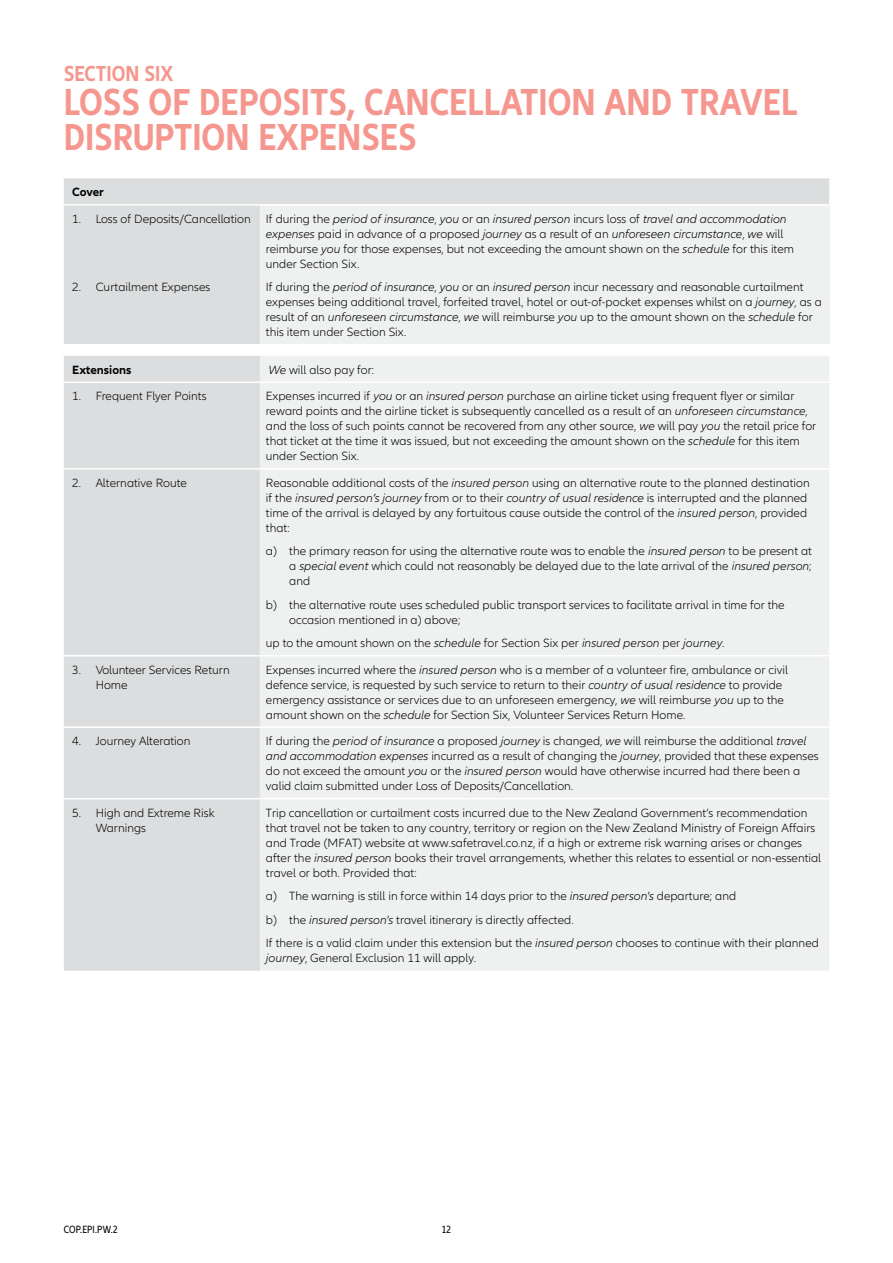
<style>
.page{position:relative;width:893px;height:1263px;background:#fff}
.page>*{position:absolute;margin:0;border:0;box-sizing:border-box;transform-origin:0 0}
.t1{font:700 condensed 39px/34.5px "Allianz Neo";color:#f6978f}
.t2{font:700 condensed 22.5px "Allianz Neo";color:#f6978f}
.t3{font:300 12.3px/15px "Allianz Neo";color:#000}
.t4{font:700 12.3px "Allianz Neo";color:#000}
.t5{font:condensed 10.8px "Allianz Neo";letter-spacing:.015em;color:#000}
.s1{font-style:italic}
</style>
<div class="page">
<div style="left:64px;top:178px;width:765px;height:166px;background:#dcddde"></div>
<div style="left:260px;top:205px;width:569px;height:140px;background:#eff0f0"></div>
<hr style="left:260px;top:344px;width:569px;height:2px;background:#fff">
<hr style="left:64px;top:204px;width:196px;height:2px;background:#fff">
<hr style="left:260px;top:204px;width:569px;height:2px;background:#fff">
<div style="left:64px;top:356px;width:196px;height:615px;background:#dcddde"></div>
<div style="left:260px;top:356px;width:569px;height:615px;background:#eff0f0"></div>
<hr style="left:64px;top:381px;width:196px;height:2px;background:#fff">
<hr style="left:260px;top:381px;width:569px;height:2px;background:#fff">
<hr style="left:64px;top:468px;width:196px;height:1px;background:#fff">
<hr style="left:260px;top:468px;width:569px;height:1px;background:#fff">
<hr style="left:64px;top:655px;width:196px;height:1px;background:#fff">
<hr style="left:260px;top:655px;width:569px;height:1px;background:#fff">
<hr style="left:64px;top:726px;width:196px;height:2px;background:#fff">
<hr style="left:260px;top:726px;width:569px;height:2px;background:#fff">
<hr style="left:64px;top:798px;width:196px;height:1px;background:#fff">
<hr style="left:260px;top:798px;width:569px;height:1px;background:#fff">
<h2 class="t2" style="left:64px;top:66px;width:111px">SECTION SIX</h2>
<h1 class="t1" style="left:64px;top:88px;width:735px">LOSS OF DEPOSITS, CANCELLATION AND TRAVEL<br>DISRUPTION EXPENSES</h1>
<p class="t4" style="left:72px;top:187px;width:33px">Cover</p>
<p class="t3" style="left:72px;top:212px;width:180px">1. Loss of Deposits/Cancellation</p>
<p class="t3" style="left:266px;top:212px;width:530px">If during the <span class="s1">period of insurance</span>, <span class="s1">you</span> or an <span class="s1">insured person</span> incurs loss of <span class="s1">travel and accommodation expenses</span> paid in advance of a proposed <span class="s1">journey</span> as a result of an <span class="s1">unforeseen circumstance</span>, <span class="s1">we</span> will reimburse <span class="s1">you</span> for those expenses, but not exceeding the amount shown on the <span class="s1">schedule</span> for this item under Section Six.</p>
<p class="t3" style="left:266px;top:281px;width:557px">If during the <span class="s1">period of insurance</span>, <span class="s1">you</span> or an <span class="s1">insured person</span> incur necessary and reasonable curtailment expenses being additional travel, forfeited travel, hotel or out-of-pocket expenses whilst on a <span class="s1">journey</span>, as a result of an <span class="s1">unforeseen circumstance</span>, <span class="s1">we</span> will reimburse <span class="s1">you</span> up to the amount shown on the <span class="s1">schedule</span> for this item under Section Six.</p>
<p class="t3" style="left:72px;top:281px;width:140px">2. Curtailment Expenses</p>
<p class="t4" style="left:72px;top:365px;width:61px">Extensions</p>
<p class="t3" style="left:268px;top:363px;width:107px"><span class="s1">We</span> will also pay for:</p>
<p class="t3" style="left:72px;top:389px;width:136px">1. Frequent Flyer Points</p>
<p class="t3" style="left:266px;top:389px;width:552px">Expenses incurred if <span class="s1">you</span> or an <span class="s1">insured person</span> purchase an airline ticket using frequent flyer or similar reward points and the airline ticket is subsequently cancelled as a result of an <span class="s1">unforeseen circumstance</span>, and the loss of such points cannot be recovered from any other source, <span class="s1">we</span> will pay <span class="s1">you</span> the retail price for that ticket at the time it was issued, but not exceeding the amount shown on the <span class="s1">schedule</span> for this item under Section Six.</p>
<p class="t3" style="left:72px;top:476px;width:116px">2. Alternative Route</p>
<p class="t3" style="left:266px;top:476px;width:545px">Reasonable additional costs of the <span class="s1">insured person</span> using an alternative route to the planned destination if the <span class="s1">insured person’s journey</span> from or to their <span class="s1">country of usual residence</span> is interrupted and the planned time of the arrival is delayed by any fortuitous cause outside the control of the <span class="s1">insured person</span>, provided that:</p>
<p class="t3" style="left:289px;top:544px;width:524px;text-align:justify;text-indent:-23px">a) the primary reason for using the alternative route was to enable the <span class="s1">insured person</span> to be present at a <span class="s1">special event</span> which could not reasonably be delayed due to the late arrival of the <span class="s1">insured person</span>; and</p>
<p class="t3" style="left:289px;top:598px;width:497px;text-indent:-23px">b) the alternative route uses scheduled public transport services to facilitate arrival in time for the occasion mentioned in a) above;</p>
<p class="t3" style="left:266px;top:636px;width:460px">up to the amount shown on the <span class="s1">schedule</span> for Section Six per <span class="s1">insured person</span> per <span class="s1">journey</span>.</p>
<p class="t3" style="left:96px;top:663px;width:136px;text-indent:-23px">3. Volunteer Services Return<br>Home</p>
<p class="t3" style="left:266px;top:663px;width:524px">Expenses incurred where the <span class="s1">insured person</span> who is a member of a volunteer fire, ambulance or civil defence service, is requested by such service to return to their <span class="s1">country of usual residence</span> to provide emergency assistance or services due to an unforeseen emergency, <span class="s1">we</span> will reimburse <span class="s1">you</span> up to the amount shown on the <span class="s1">schedule</span> for Section Six, Volunteer Services Return Home.</p>
<p class="t3" style="left:72px;top:734px;width:120px">4. Journey Alteration</p>
<p class="t3" style="left:266px;top:734px;width:554px">If during the <span class="s1">period of insurance</span> a proposed <span class="s1">journey</span> is changed, <span class="s1">we</span> will reimburse the additional <span class="s1">travel and accommodation expenses</span> incurred as a result of changing the <span class="s1">journey</span>, provided that these expenses do not exceed the amount <span class="s1">you</span> or the <span class="s1">insured person</span> would have otherwise incurred had there been a valid claim submitted under Loss of Deposits/Cancellation.</p>
<p class="t3" style="left:96px;top:806px;width:120px;text-indent:-23px">5. High and Extreme Risk<br>Warnings</p>
<p class="t3" style="left:266px;top:806px;width:557px">Trip cancellation or curtailment costs incurred due to the New Zealand Government’s recommendation that travel not be taken to any country, territory or region on the New Zealand Ministry of Foreign Affairs and Trade (MFAT) website at www.safetravel.co.nz, if a high or extreme risk warning arises or changes after the <span class="s1">insured person</span> books their travel arrangements, whether this relates to essential or non-essential travel or both. Provided that:</p>
<p class="t3" style="left:266px;top:885px;width:554px;line-height:23.5px">a) The warning is still in force within 14 days prior to the <span class="s1">insured person's</span> departure; and<br>b) the <span class="s1">insured person's</span> travel itinerary is directly affected.<br>If there is a valid claim under this extension but the <span class="s1">insured person</span> chooses to continue with their planned</p>
<p class="t3" style="left:266px;top:951px;width:212px"><span class="s1">journey</span>, General Exclusion 11 will apply.</p>
<p class="t5" style="left:64px;top:1223px;width:56px">COP.EPI.PW.2</p>
<p class="t5" style="left:442px;top:1223px;width:11px">12</p>
</div>
